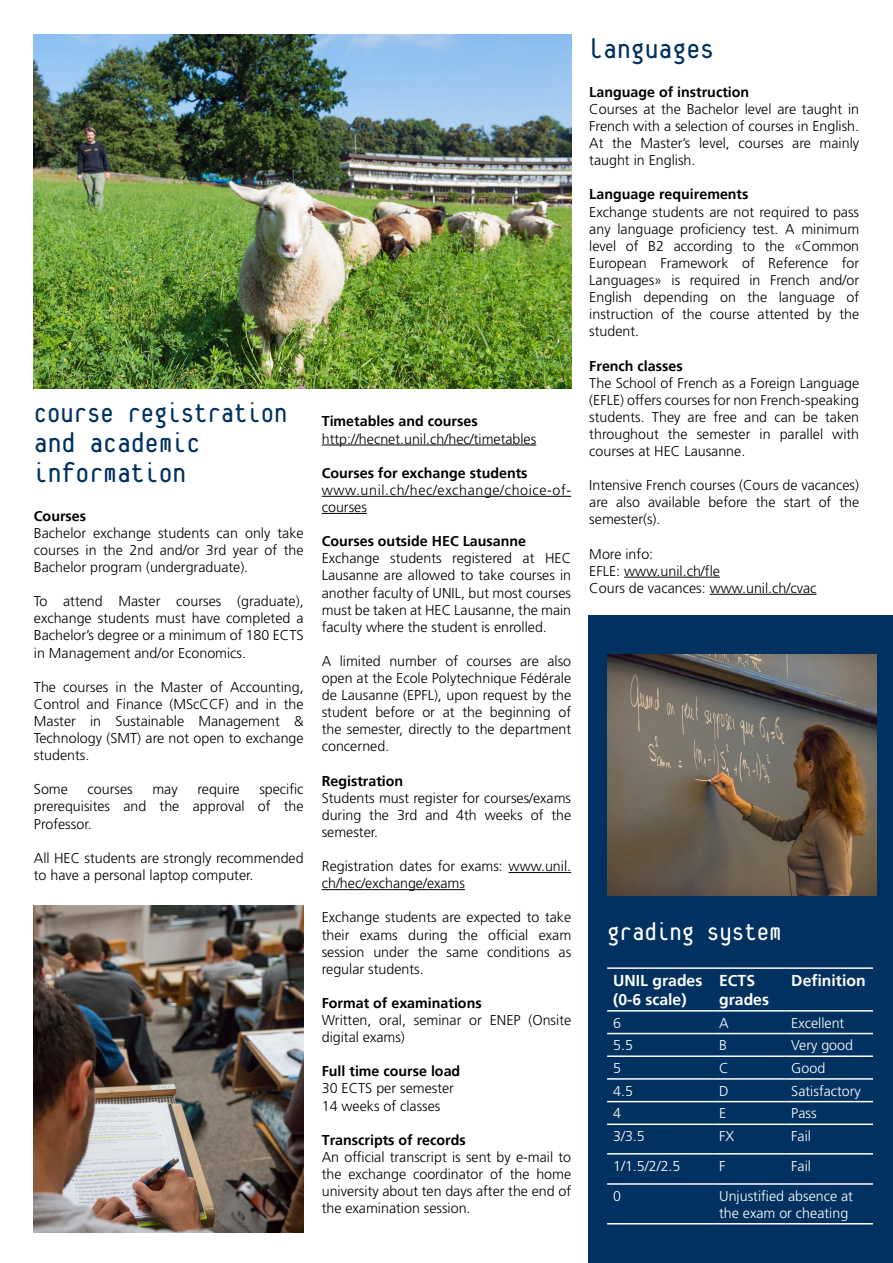
<style>
.page{position:relative;width:893px;height:1263px;background:#fff}
.page>*{position:absolute;margin:0;border:0;box-sizing:border-box;transform-origin:0 0}
.t1{font:30px/30px "Platelet OT";color:#003160;scale:.96 1}
.t2{font:30px "Platelet OT";color:#003160}
.t3{font:27px "Platelet OT";color:#fff}
.t4{font:700 15.75px/18.9px "Frutiger LT Std";color:#fff}
.t5{font:300 14.25px/17.1px "Frutiger";color:#000;text-align:justify}
.t6{font:700 14.25px "Frutiger LT Std";color:#000}
.t7{font:300 14.25px/17.1px "Frutiger";color:#fff}
.t8{font:300 14.25px/17.1px "Frutiger";letter-spacing:.04em;color:#000}
.t9{font:300 14.25px "Frutiger LT Std";color:#fff}
</style>
<div class="page">
<hr style="left:624px;top:577px;width:96px;height:1px;background:#000">
<hr style="left:710px;top:594px;width:107px;height:1px;background:#000">
<div style="left:589px;top:615px;width:304px;height:648px;background:#003160"></div>
<hr style="left:607px;top:1033px;width:106px;height:1px;background:#fff">
<hr style="left:713px;top:1033px;width:72px;height:1px;background:#fff">
<hr style="left:785px;top:1033px;width:88px;height:1px;background:#fff">
<hr style="left:607px;top:1055px;width:106px;height:2px;background:#fff">
<hr style="left:713px;top:1055px;width:72px;height:2px;background:#fff">
<hr style="left:785px;top:1055px;width:88px;height:2px;background:#fff">
<hr style="left:607px;top:1078px;width:106px;height:2px;background:#fff">
<hr style="left:713px;top:1078px;width:72px;height:2px;background:#fff">
<hr style="left:785px;top:1078px;width:88px;height:2px;background:#fff">
<hr style="left:607px;top:1101px;width:106px;height:1px;background:#fff">
<hr style="left:713px;top:1101px;width:72px;height:1px;background:#fff">
<hr style="left:785px;top:1101px;width:88px;height:1px;background:#fff">
<hr style="left:607px;top:1123px;width:106px;height:2px;background:#fff">
<hr style="left:607px;top:1153px;width:106px;height:1px;background:#fff">
<hr style="left:607px;top:1183px;width:106px;height:2px;background:#fff">
<hr style="left:607px;top:1223px;width:106px;height:1px;background:#fff">
<hr style="left:713px;top:1123px;width:72px;height:2px;background:#fff">
<hr style="left:785px;top:1123px;width:88px;height:2px;background:#fff">
<hr style="left:713px;top:1153px;width:72px;height:1px;background:#fff">
<hr style="left:785px;top:1153px;width:88px;height:1px;background:#fff">
<hr style="left:713px;top:1183px;width:72px;height:2px;background:#fff">
<hr style="left:785px;top:1183px;width:88px;height:2px;background:#fff">
<hr style="left:713px;top:1223px;width:72px;height:1px;background:#fff">
<hr style="left:785px;top:1223px;width:88px;height:1px;background:#fff">
<hr style="left:713px;top:967px;width:72px;height:2px;background:#fff">
<hr style="left:785px;top:967px;width:88px;height:2px;background:#fff">
<hr style="left:713px;top:1010px;width:72px;height:1px;background:#fff">
<hr style="left:785px;top:1010px;width:88px;height:1px;background:#fff">
<hr style="left:607px;top:967px;width:106px;height:2px;background:#fff">
<hr style="left:607px;top:1010px;width:106px;height:1px;background:#fff">
<img style="left:607px;top:655px;width:270px;height:240px">
<hr style="left:322px;top:445px;width:214px;height:1px;background:#000">
<hr style="left:322px;top:496px;width:249px;height:1px;background:#000">
<hr style="left:322px;top:513px;width:45px;height:1px;background:#000">
<hr style="left:509px;top:872px;width:62px;height:1px;background:#000">
<hr style="left:322px;top:889px;width:143px;height:1px;background:#000">
<img style="left:34px;top:906px;width:270px;height:326px">
<img style="left:34px;top:34px;width:537px;height:354px">
<h1 class="t1" style="left:34px;top:400px;width:266px">Course registration and academic information</h1>
<p class="t6" style="left:34px;top:507px;width:54px">Courses</p>
<p class="t5" style="left:34px;top:524px;width:271px">Bachelor exchange students can only take courses in the 2nd and/or 3rd year of the Bachelor program (undergraduate).</p>
<p class="t5" style="left:34px;top:593px;width:271px">To attend Master courses (graduate), exchange students must have completed a Bachelor’s degree or a minimum of 180 ECTS in Management and/or Economics.</p>
<p class="t5" style="left:34px;top:678px;width:271px">The courses in the Master of Accounting, Control and Finance (MScCCF) and in the Master in Sustainable Management &amp; Technology (SMT) are not open to exchange students.</p>
<p class="t5" style="left:34px;top:781px;width:36px">Some</p>
<p class="t5" style="left:88px;top:781px;width:47px">courses</p>
<p class="t5" style="left:152px;top:781px;width:27px">may</p>
<p class="t5" style="left:197px;top:781px;width:44px">require</p>
<p class="t5" style="left:34px;top:781px;width:271px;text-indent:225px">specific prerequisites and the approval of the Professor.</p>
<p class="t5" style="left:34px;top:849px;width:271px">All HEC students are strongly recommended to have a personal laptop computer.</p>
<p class="t6" style="left:322px;top:413px;width:157px">Timetables and courses</p>
<p class="t5" style="left:322px;top:430px;width:216px">http://hecnet.unil.ch/hec/timetables</p>
<p class="t6" style="left:322px;top:464px;width:207px">Courses for exchange students</p>
<p class="t8" style="left:322px;top:481px;width:251px">www.unil.ch/hec/exchange/choice-of&shy;courses</p>
<p class="t6" style="left:322px;top:533px;width:206px">Courses outside HEC Lausanne</p>
<p class="t5" style="left:322px;top:550px;width:251px">Exchange students registered at HEC Lausanne are allowed to take courses in another faculty of UNIL, but most courses must be taken at HEC Lausanne, the main faculty where the student is enrolled.</p>
<p class="t5" style="left:322px;top:652px;width:251px">A limited number of courses are also open at the Ecole Polytechnique Fédérale de Lausanne (EPFL), upon request by the student before or at the beginning of the semester, directly to the department concerned.</p>
<p class="t6" style="left:322px;top:772px;width:83px">Registration</p>
<p class="t5" style="left:322px;top:789px;width:251px">Students must register for courses/exams during the 3rd and 4th weeks of the semester.</p>
<p class="t5" style="left:322px;top:858px;width:251px">Registration dates for exams: www.unil. ch/hec/exchange/exams</p>
<p class="t5" style="left:322px;top:909px;width:251px">Exchange students are expected to take their exams during the official exam session under the same conditions as regular students.</p>
<p class="t6" style="left:322px;top:995px;width:161px">Format of examinations</p>
<p class="t5" style="left:322px;top:1011px;width:251px">Written, oral, seminar or ENEP (Onsite digital exams)</p>
<p class="t6" style="left:322px;top:1063px;width:140px">Full time course load</p>
<p class="t5" style="left:322px;top:1080px;width:134px">30 ECTS per semester<br>14 weeks of classes</p>
<p class="t6" style="left:322px;top:1131px;width:146px">Transcripts of records</p>
<p class="t5" style="left:322px;top:1148px;width:251px">An official transcript is sent by e-mail to the exchange coordinator of the home university about ten days after the end of the examination session.</p>
<h1 class="t2" style="left:589px;top:37px;width:126px">languages</h1>
<p class="t6" style="left:589px;top:84px;width:161px">Language of instruction</p>
<p class="t5" style="left:589px;top:100px;width:271px">Courses at the Bachelor level are taught in French with a selection of courses in English.<br>At the Master’s level, courses are mainly taught in English.</p>
<p class="t6" style="left:589px;top:186px;width:161px">Language requirements</p>
<p class="t5" style="left:589px;top:203px;width:271px">Exchange students are not required to pass any language proficiency test. A minimum level of B2 according to the «Common European Framework of Reference for Languages» is required in French and/or English depending on the language of instruction of the course attented by the student.</p>
<p class="t6" style="left:589px;top:357px;width:95px">French classes</p>
<p class="t5" style="left:589px;top:374px;width:271px">The School of French as a Foreign Language (EFLE) offers courses for non French-speaking students. They are free and can be taken throughout the semester in parallel with courses at HEC Lausanne.</p>
<p class="t5" style="left:589px;top:477px;width:271px">Intensive French courses (Cours de vacances) are also available before the start of the semester(s).</p>
<p class="t5" style="left:589px;top:545px;width:229px;text-align:left">More info:<br>EFLE: www.unil.ch/fle<br>Cours de vacances: www.unil.ch/cvac</p>
<h2 class="t3" style="left:607px;top:921px;width:176px">grading system</h2>
<p class="t4" style="left:613px;top:971px;width:91px">UNIL grades (0-6 scale)</p>
<p class="t4" style="left:719px;top:971px;width:51px">ECTS grades</p>
<p class="t4" style="left:791px;top:971px;width:76px">Definition</p>
<p class="t7" style="left:613px;top:1014px;width:9px">6</p>
<p class="t7" style="left:719px;top:1014px;width:11px">A</p>
<p class="t7" style="left:791px;top:1014px;width:55px">Excellent</p>
<p class="t7" style="left:613px;top:1037px;width:21px">5.5</p>
<p class="t7" style="left:719px;top:1037px;width:9px">B</p>
<p class="t7" style="left:791px;top:1037px;width:63px">Very good</p>
<p class="t7" style="left:613px;top:1059px;width:9px">5</p>
<p class="t7" style="left:719px;top:1059px;width:11px">C</p>
<p class="t7" style="left:791px;top:1059px;width:36px">Good</p>
<p class="t7" style="left:613px;top:1082px;width:21px">4.5</p>
<p class="t7" style="left:719px;top:1082px;width:11px">D</p>
<p class="t7" style="left:791px;top:1082px;width:71px">Satisfactory</p>
<p class="t7" style="left:613px;top:1105px;width:9px">4</p>
<p class="t7" style="left:719px;top:1105px;width:9px">E</p>
<p class="t7" style="left:791px;top:1105px;width:27px">Pass</p>
<p class="t7" style="left:613px;top:1127px;width:33px">3/3.5</p>
<p class="t7" style="left:719px;top:1127px;width:17px">FX</p>
<p class="t7" style="left:791px;top:1127px;width:21px">Fail</p>
<p class="t7" style="left:613px;top:1157px;width:69px">1/1.5/2/2.5</p>
<p class="t9" style="left:719px;top:1157px;width:8px">F</p>
<p class="t7" style="left:791px;top:1157px;width:21px">Fail</p>
<p class="t7" style="left:613px;top:1187px;width:9px">0</p>
<p class="t7" style="left:719px;top:1187px;width:135px">Unjustified absence at the exam or cheating</p>
</div>
